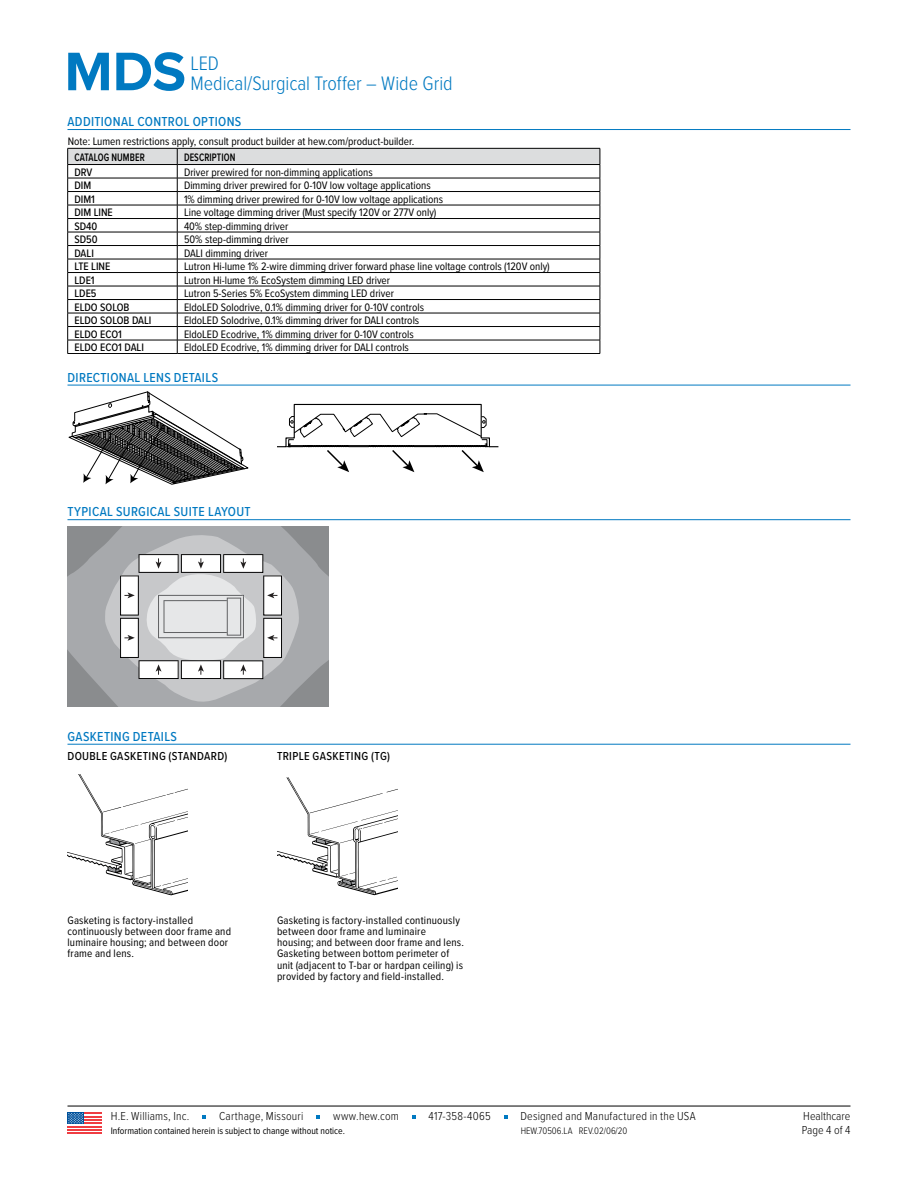
<style>
.page{position:relative;width:918px;height:1188px;background:#fff}
.page>*{position:absolute;margin:0;border:0;box-sizing:border-box;transform-origin:0 0}
.t1{font:700 56.25px "Proxima Nova";color:#0079c1}
.t2{font:300 20.25px/20.2px "Proxima Nova Cond";letter-spacing:-.005em;color:#0079c1}
.t3{font:500 13.5px "Proxima Nova Cond";letter-spacing:.025em;color:#0079c1}
.t4{font:300 12px/13.6px "Proxima Nova Cond";letter-spacing:.015em;color:#000}
.t5{font:500 12px "Proxima Nova Cond";letter-spacing:.03em;color:#000}
.t6{font:11.25px "Proxima Nova Cond";color:#000}
.t7{font:11.25px/11.2px "Proxima Nova Cond";letter-spacing:.02em;color:#000}
.t8{font:500 11.25px "Proxima Nova Cond";color:#000}
.t9{font:600 11.25px "Proxima Nova Cond";letter-spacing:.01em;color:#000;scale:.85 1}
.t10{font:9.75px "Proxima Nova Cond";color:#000}
.t11{font:300 9.75px "Proxima Nova Cond";color:#000}
</style>
<div class="page">
<hr style="left:68px;top:129px;width:782px;height:1px;background:#0079c1">
<hr style="left:68px;top:385px;width:782px;height:1px;background:#0079c1">
<hr style="left:68px;top:519px;width:782px;height:1px;background:#0079c1">
<hr style="left:68px;top:744px;width:782px;height:1px;background:#0079c1">
<svg style="left:68px;top:148px;width:533px;height:205px"></svg>
<hr style="left:68px;top:353px;width:109px;height:1px;background:#000">
<hr style="left:177px;top:353px;width:423px;height:1px;background:#000">
<svg style="left:69px;top:391px;width:179px;height:94px"></svg>
<svg style="left:277px;top:404px;width:221px;height:68px"></svg>
<svg style="left:68px;top:527px;width:261px;height:179px;background:#9c9ea0"></svg>
<svg style="left:104px;top:531px;width:196px;height:175px"></svg>
<svg style="left:68px;top:774px;width:120px;height:121px"></svg>
<svg style="left:277px;top:777px;width:120px;height:118px"></svg>
<hr style="left:68px;top:1106px;width:782px;height:1px;background:#000">
<svg style="left:202px;top:1116px;width:4px;height:3px"></svg>
<svg style="left:316px;top:1116px;width:4px;height:3px"></svg>
<svg style="left:412px;top:1116px;width:4px;height:3px"></svg>
<div style="left:68px;top:1112px;width:34px;height:22px;background:linear-gradient(to right,#fff,#fff)"></div>
<hr style="left:68px;top:1126px;width:34px;height:1px;background:#ef3d42">
<hr style="left:68px;top:1129px;width:34px;height:2px;background:#ef3d42">
<hr style="left:68px;top:1132px;width:34px;height:2px;background:#ef3d42">
<hr style="left:68px;top:1122px;width:34px;height:2px;background:#ef3d42">
<hr style="left:68px;top:1119px;width:34px;height:2px;background:#ef3d42">
<hr style="left:68px;top:1116px;width:34px;height:1px;background:#ef3d42">
<hr style="left:68px;top:1112px;width:34px;height:2px;background:#ef3d42">
<div style="left:68px;top:1112px;width:16px;height:12px;background:#00529c"></div>
<svg style="left:68px;top:1113px;width:15px;height:11px"></svg>
<h1 class="t1" style="left:65px;top:30px;width:123px">MDS</h1>
<h2 class="t2" style="left:190px;top:52px;width:264px">LED<br>Medical/Surgical Troffer – Wide Grid</h2>
<p class="t3" style="left:68px;top:112px;width:175px">ADDITIONAL CONTROL OPTIONS</p>
<p class="t6" style="left:68px;top:133px;width:348px">Note: Lumen restrictions apply, consult product builder at hew.com/product-builder.</p>
<p class="t9" style="left:74px;top:149px;width:84px">CATALOG NUMBER</p>
<p class="t9" style="left:184px;top:149px;width:62px">DESCRIPTION</p>
<p class="t8" style="left:74px;top:164px;width:20px">DRV</p>
<p class="t6" style="left:184px;top:164px;width:190px">Driver prewired for non-dimming applications</p>
<p class="t8" style="left:74px;top:177px;width:18px">DIM</p>
<p class="t6" style="left:184px;top:177px;width:248px">Dimming driver prewired for 0-10V low voltage applications</p>
<p class="t8" style="left:74px;top:191px;width:22px">DIM1</p>
<p class="t6" style="left:184px;top:191px;width:261px">1% dimming driver prewired for 0-10V low voltage applications</p>
<p class="t8" style="left:74px;top:204px;width:40px">DIM LINE</p>
<p class="t6" style="left:184px;top:204px;width:254px">Line voltage dimming driver (Must specify 120V or 277V only)</p>
<p class="t8" style="left:74px;top:218px;width:25px">SD40</p>
<p class="t6" style="left:184px;top:218px;width:106px">40% step-dimming driver</p>
<p class="t8" style="left:74px;top:231px;width:25px">SD50</p>
<p class="t6" style="left:184px;top:231px;width:106px">50% step-dimming driver</p>
<p class="t8" style="left:74px;top:245px;width:21px">DALI</p>
<p class="t6" style="left:184px;top:245px;width:86px">DALI dimming driver</p>
<p class="t8" style="left:74px;top:258px;width:37px">LTE LINE</p>
<p class="t6" style="left:184px;top:258px;width:367px">Lutron Hi-lume 1% 2-wire dimming driver forward phase line voltage controls (120V only)</p>
<p class="t8" style="left:74px;top:272px;width:22px">LDE1</p>
<p class="t6" style="left:184px;top:272px;width:208px">Lutron Hi-lume 1% EcoSystem dimming LED driver</p>
<p class="t8" style="left:74px;top:285px;width:24px">LDE5</p>
<p class="t6" style="left:184px;top:285px;width:212px">Lutron 5-Series 5% EcoSystem dimming LED driver</p>
<p class="t8" style="left:74px;top:299px;width:57px">ELDO SOLOB</p>
<p class="t6" style="left:184px;top:299px;width:242px">EldoLED Solodrive, 0.1% dimming driver for 0-10V controls</p>
<p class="t8" style="left:74px;top:312px;width:79px">ELDO SOLOB DALI</p>
<p class="t6" style="left:184px;top:312px;width:237px">EldoLED Solodrive, 0.1% dimming driver for DALI controls</p>
<p class="t8" style="left:74px;top:326px;width:49px">ELDO ECO1</p>
<p class="t6" style="left:184px;top:326px;width:231px">EldoLED Ecodrive, 1% dimming driver for 0-10V controls</p>
<p class="t8" style="left:74px;top:339px;width:71px">ELDO ECO1 DALI</p>
<p class="t6" style="left:184px;top:339px;width:226px">EldoLED Ecodrive, 1% dimming driver for DALI controls</p>
<p class="t3" style="left:68px;top:367px;width:152px">DIRECTIONAL LENS DETAILS</p>
<p class="t3" style="left:68px;top:502px;width:185px">TYPICAL SURGICAL SUITE LAYOUT</p>
<p class="t3" style="left:68px;top:726px;width:111px">GASKETING DETAILS</p>
<p class="t5" style="left:68px;top:747px;width:161px">DOUBLE GASKETING (STANDARD)</p>
<p class="t5" style="left:277px;top:747px;width:115px">TRIPLE GASKETING (TG)</p>
<p class="t7" style="left:68px;top:914px;width:165px">Gasketing is factory-installed continuously between door frame and luminaire housing; and between door frame and lens.</p>
<p class="t7" style="left:277px;top:914px;width:189px">Gasketing is factory-installed continuously between door frame and luminaire housing; and between door frame and lens.<br>Gasketing between bottom perimeter of unit (adjacent to T-bar or hardpan ceiling) is provided by factory and field-installed.</p>
<p class="t4" style="left:111px;top:1109px;width:80px">H.E. Williams, Inc.</p>
<p class="t4" style="left:219px;top:1109px;width:86px">Carthage, Missouri</p>
<p class="t4" style="left:333px;top:1109px;width:67px">www.hew.com</p>
<p class="t4" style="left:429px;top:1109px;width:64px">417-358-4065</p>
<p class="t4" style="left:520px;top:1109px;width:177px">Designed and Manufactured in the USA</p>
<p class="t10" style="left:111px;top:1123px;width:236px">Information contained herein is subject to change without notice.</p>
<p class="t11" style="left:521px;top:1123px;width:108px">HEW.70506.LA REV.02/06/20</p>
<p class="t4" style="left:802px;top:1109px;width:50px">Healthcare<br>Page 4 of 4</p>
</div>
